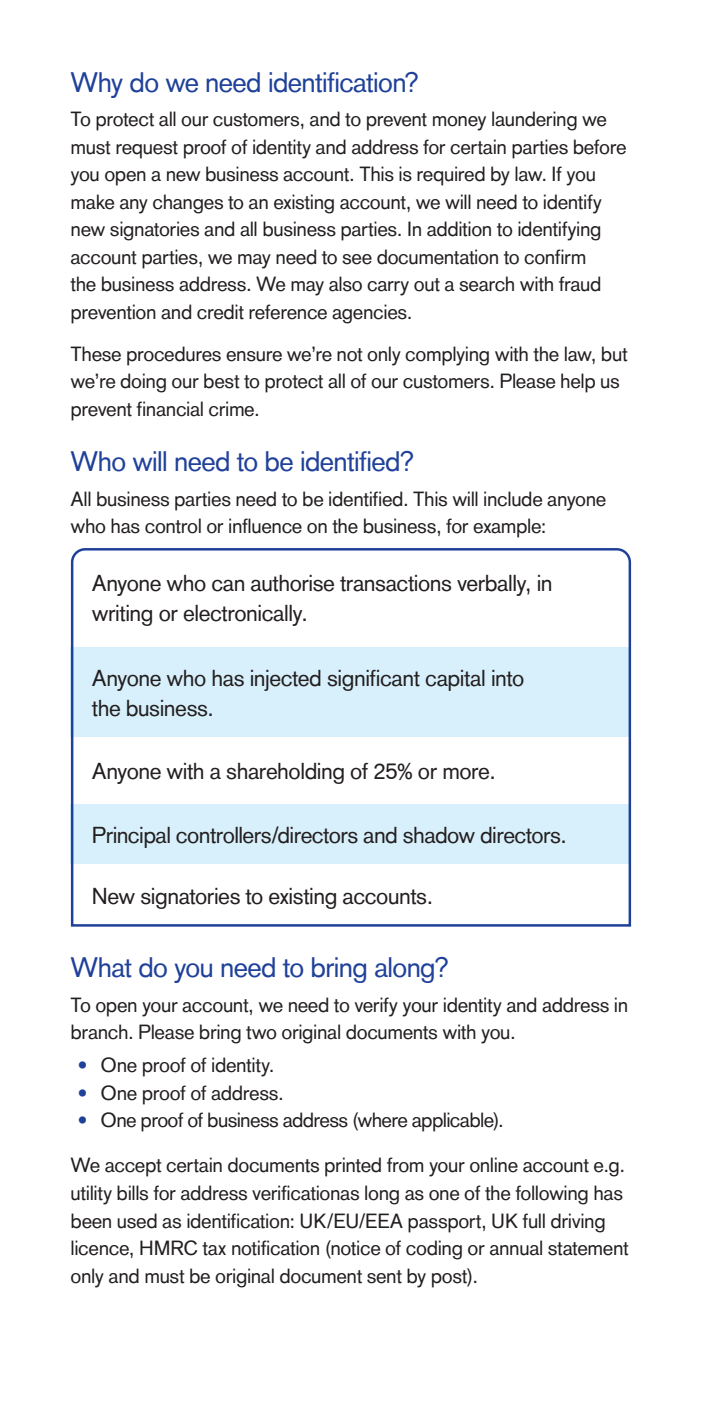
<style>
.page{position:relative;width:702px;height:1418px;background:#fff}
.page>*{position:absolute;margin:0;border:0;box-sizing:border-box;transform-origin:0 0}
.X_Heading__Single_Co{font:27.5px "Basic Commercialfor TSB";color:#20419a}
.Information_Box_Copy{font:22.5px/30px "Basic Commercialfor TSB";letter-spacing:.01em;color:#231f20}
.Body_Copy__Single_Co{font:20px/27.5px "Basic Commercialfor TSB";letter-spacing:.01em;color:#231f20}
.s1{color:#20419a}
</style>
<div class="page">
<svg style="left:70px;top:548px;width:562px;height:379px"></svg>
<p class="X_Heading__Single_Co" style="left:71px;top:66px;width:349px">Why do we need identification?</p>
<p class="Body_Copy__Single_Co" style="left:71px;top:106px;width:557px">To protect all our customers, and to prevent money laundering we must request proof of identity and address for certain parties before you open a new business account. This is required by law. If you make any changes to an existing account, we will need to identify new signatories and all business parties. In addition to identifying account parties, we may need to see documentation to confirm<br>the business address. We may also carry out a search with fraud prevention and credit reference agencies.</p>
<p class="Body_Copy__Single_Co" style="left:71px;top:340px;width:558px">These procedures ensure we’re not only complying with the law, but we’re doing our best to protect all of our customers. Please help us prevent financial crime.</p>
<p class="X_Heading__Single_Co" style="left:71px;top:445px;width:344px">Who will need to be identified?</p>
<p class="Body_Copy__Single_Co" style="left:71px;top:485px;width:536px">All business parties need to be identified. This will include anyone who has control or influence on the business, for example:</p>
<p class="Information_Box_Copy" style="left:92px;top:568px;width:461px">Anyone who can authorise transactions verbally, in writing or electronically.</p>
<p class="Information_Box_Copy" style="left:92px;top:662px;width:433px">Anyone who has injected significant capital into the business.</p>
<p class="Information_Box_Copy" style="left:92px;top:756px;width:405px">Anyone with a shareholding of 25% or more.</p>
<p class="Information_Box_Copy" style="left:92px;top:820px;width:476px">Principal controllers/directors and shadow directors.</p>
<p class="Information_Box_Copy" style="left:92px;top:881px;width:342px">New signatories to existing accounts.</p>
<p class="X_Heading__Single_Co" style="left:71px;top:951px;width:379px">What do you need to bring along?</p>
<p class="Body_Copy__Single_Co" style="left:71px;top:991px;width:558px">To open your account, we need to verify your identity and address in branch. Please bring two original documents with you.</p>
<p class="Body_Copy__Single_Co" style="left:78px;top:1051px;width:198px"><span class="s1">•</span> One proof of identity.</p>
<p class="Body_Copy__Single_Co" style="left:78px;top:1078px;width:207px"><span class="s1">•</span> One proof of address.</p>
<p class="Body_Copy__Single_Co" style="left:78px;top:1106px;width:427px"><span class="s1">•</span> One proof of business address (where applicable).</p>
<p class="Body_Copy__Single_Co" style="left:71px;top:1151px;width:559px">We accept certain documents printed from your online account e.g. utility bills for address verificationas long as one of the following has been used as identification: UK/EU/EEA passport, UK full driving licence, HMRC tax notification (notice of coding or annual statement only and must be original document sent by post).</p>
</div>
